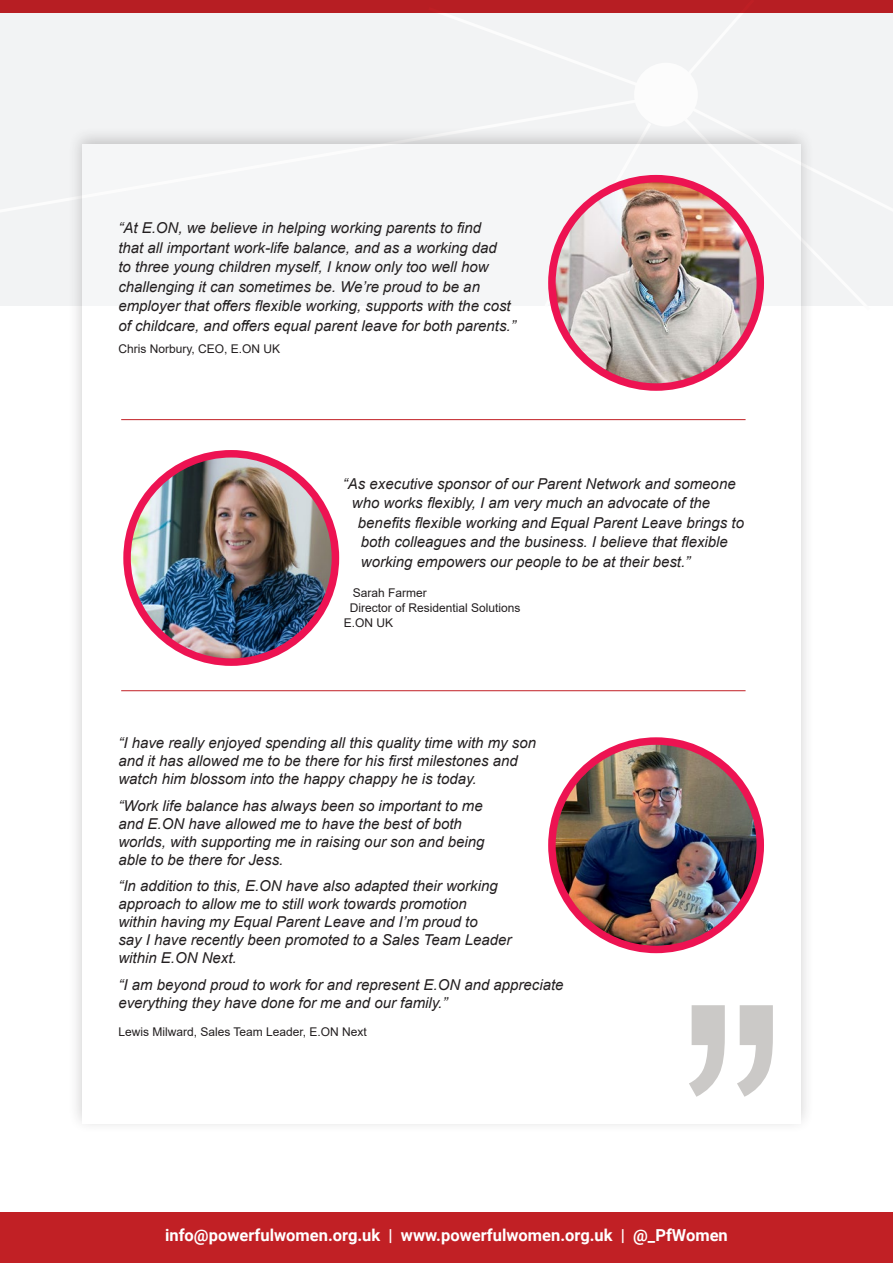
<style>
.page{position:relative;width:893px;height:1263px;background:#fff}
.page>*{position:absolute;margin:0;border:0;box-sizing:border-box;transform-origin:0 0}
.t1{font:700 16.5px "Roboto";color:#fff}
.case_study_quote_text{font:italic 15px/18px "Arial";color:#231f20}
.footnote{font:italic 15px/19.5px "Arial";color:#231f20}
.t2{font:12px "Arial";color:#231f20}
</style>
<div class="page">
<div style="left:0;top:1212px;width:893px;height:51px;background:#c12025"></div>
<div style="left:0;top:0;width:893px;height:306px;background:#f2f3f4"></div>
<div style="left:634px;top:63px;width:64px;height:63px;background:#fcfcfc;border-radius:50%"></div>
<div style="left:0;top:0;width:893px;height:13px;background:#b71e23"></div>
<div style="left:68px;top:126px;width:747px;height:1007px;background:#231f20;opacity:.75"></div>
<div style="left:82px;top:145px;width:719px;height:979px;background:#fff"></div>
<svg style="left:106px;top:431px;width:238px;height:238px"></svg>
<svg style="left:689px;top:1005px;width:84px;height:92px"></svg>
<img style="left:552px;top:179px;width:208px;height:208px;border-radius:104px">
<div style="left:548px;top:175px;width:216px;height:216px;border:8px solid #ed1352;border-radius:50%"></div>
<img style="left:127px;top:454px;width:208px;height:208px;border-radius:104px">
<div style="left:123px;top:450px;width:216px;height:216px;border:8px solid #ed1352;border-radius:50%"></div>
<img style="left:552px;top:741px;width:208px;height:208px;border-radius:104px">
<div style="left:548px;top:737px;width:216px;height:216px;border:8px solid #ed1352;border-radius:50%"></div>
<hr style="left:121px;top:419px;width:625px;height:1px;background:#c12025">
<hr style="left:121px;top:690px;width:625px;height:1px;background:#c12025">
<p class="footnote" style="left:118px;top:219px;width:399px">“At E.ON, we believe in helping working parents to find<br>that all important work-life balance, and as a working dad<br>to three young children myself, I know only too well how challenging it can sometimes be. We’re proud to be an employer that offers flexible working, supports with the cost of childcare, and offers equal parent leave for both parents.”</p>
<p class="t2" style="left:118px;top:341px;width:163px">Chris Norbury, CEO, E.ON UK</p>
<p class="footnote" style="left:343px;top:474px;width:394px">“As executive sponsor of our Parent Network and someone</p>
<p class="footnote" style="left:352px;top:493px;width:360px">who works flexibly, I am very much an advocate of the</p>
<p class="footnote" style="left:358px;top:513px;width:388px">benefits flexible working and Equal Parent Leave brings to</p>
<p class="footnote" style="left:361px;top:532px;width:368px">both colleagues and the business. I believe that flexible</p>
<p class="footnote" style="left:361px;top:552px;width:331px">working empowers our people to be at their best.”</p>
<p class="t2" style="left:353px;top:584px;width:76px">Sarah Farmer</p>
<p class="t2" style="left:350px;top:599px;width:172px">Director of Residential Solutions</p>
<p class="t2" style="left:344px;top:614px;width:51px">E.ON UK</p>
<p class="case_study_quote_text" style="left:118px;top:734px;width:419px">“I have really enjoyed spending all this quality time with my son and it has allowed me to be there for his first milestones and watch him blossom into the happy chappy he is today.</p>
<p class="case_study_quote_text" style="left:118px;top:797px;width:367px">“Work life balance has always been so important to me and E.ON have allowed me to have the best of both worlds, with supporting me in raising our son and being able to be there for Jess.</p>
<p class="case_study_quote_text" style="left:118px;top:877px;width:395px">“In addition to this, E.ON have also adapted their working approach to allow me to still work towards promotion<br>within having my Equal Parent Leave and I’m proud to<br>say I have recently been promoted to a Sales Team Leader within E.ON Next.</p>
<p class="case_study_quote_text" style="left:118px;top:976px;width:447px">“I am beyond proud to work for and represent E.ON and appreciate everything they have done for me and our family.”</p>
<p class="t2" style="left:118px;top:1024px;width:250px">Lewis Milward, Sales Team Leader, E.ON Next</p>
<p class="t1" style="left:165px;top:1223px;width:564px">info@powerfulwomen.org.uk | www.powerfulwomen.org.uk | @_PfWomen</p>
</div>
